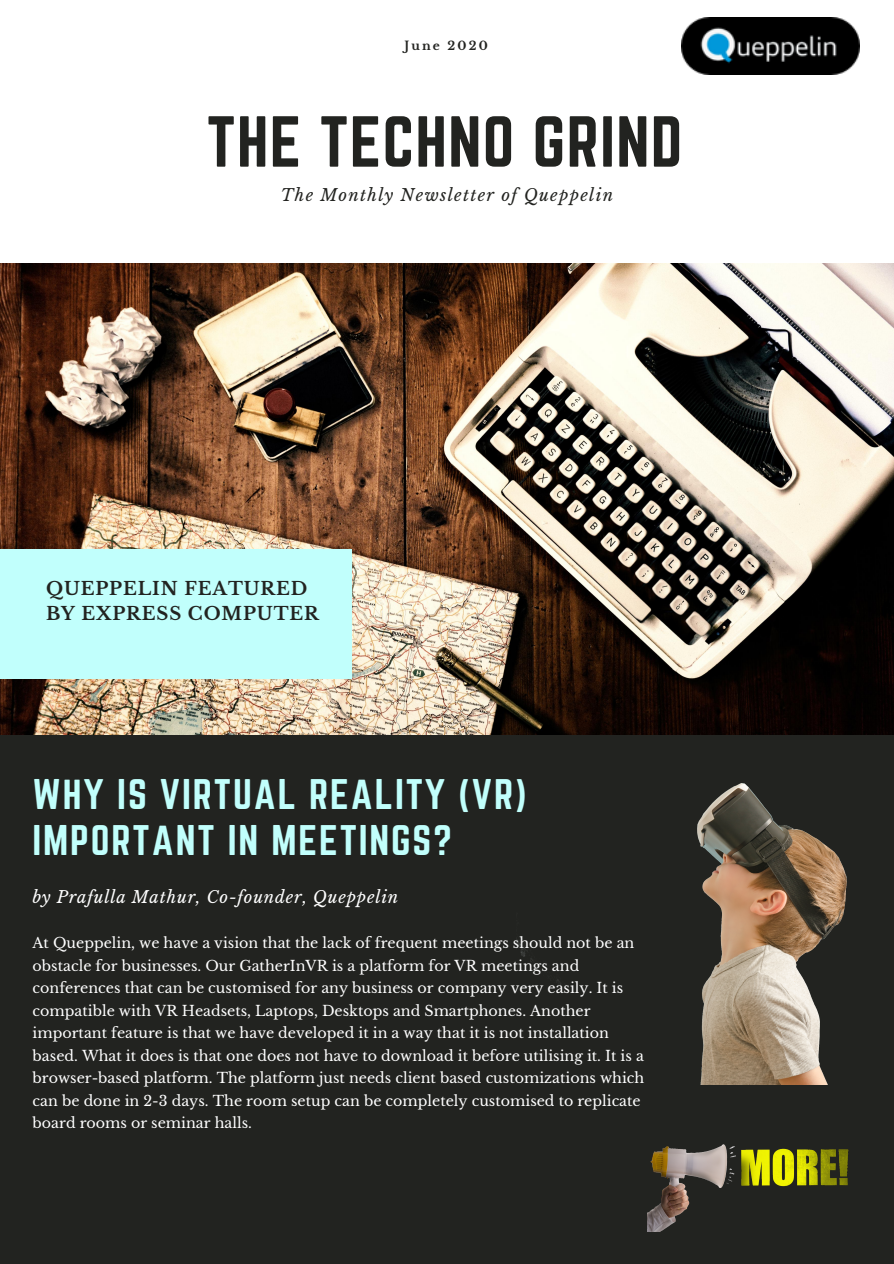
<style>
.page{position:relative;width:894px;height:1264px;background:#fff}
.page>*{position:absolute;margin:0;border:0;box-sizing:border-box;transform-origin:0 0}
.t1{font:63px "Norwester";letter-spacing:.02em;color:#222320}
.t2{font:37.5px/46.2px "Norwester";letter-spacing:.05em;color:#c1fffc}
.t3{font:700 18px/24.8px "Libre Baskerville";letter-spacing:.05em;color:#222320}
.t4{font:italic 16.5px "Libre Baskerville";letter-spacing:.05em;color:#fff}
.t5{font:italic 16.5px "Libre Baskerville";letter-spacing:.08em;color:#222320}
.t6{font:14.25px/22.5px "Libre Baskerville";color:#fff}
.t7{font:700 12px "Libre Baskerville";letter-spacing:.18em;color:#222320}
</style>
<div class="page">
<div style="left:0;top:726px;width:893px;height:537px;background:#222320"></div>
<img style="left:0;top:263px;width:893px;height:471px">
<div style="left:0;top:549px;width:352px;height:129px;background:#c1fffc"></div>
<img style="left:647px;top:1144px;width:202px;height:87px">
<img style="left:681px;top:17px;width:178px;height:58px">
<img style="left:516px;top:783px;width:330px;height:301px">
<p class="t7" style="left:404px;top:38px;width:85px">June 2020</p>
<h1 class="t1" style="left:206px;top:111px;width:477px">THE TECHNO GRIND</h1>
<p class="t5" style="left:281px;top:184px;width:334px">The Monthly Newsletter of Queppelin</p>
<p class="t3" style="left:46px;top:576px;width:274px">QUEPPELIN FEATURED<br>BY EXPRESS COMPUTER</p>
<h2 class="t2" style="left:32px;top:772px;width:495px">WHY IS VIRTUAL REALITY (VR)<br>IMPORTANT IN MEETINGS?</h2>
<p class="t4" style="left:32px;top:887px;width:367px">by Prafulla Mathur, Co-founder, Queppelin</p>
<p class="t6" style="left:33px;top:931px;width:613px">At Queppelin, we have a vision that the lack of frequent meetings should not be an obstacle for businesses. Our GatherInVR is a platform for VR meetings and conferences that can be customised for any business or company very easily. It is compatible with VR Headsets, Laptops, Desktops and Smartphones. Another important feature is that we have developed it in a way that it is not installation based. What it does is that one does not have to download it before utilising it. It is a browser-based platform. The platform just needs client based customizations which can be done in 2-3 days. The room setup can be completely customised to replicate board rooms or seminar halls.</p>
</div>
